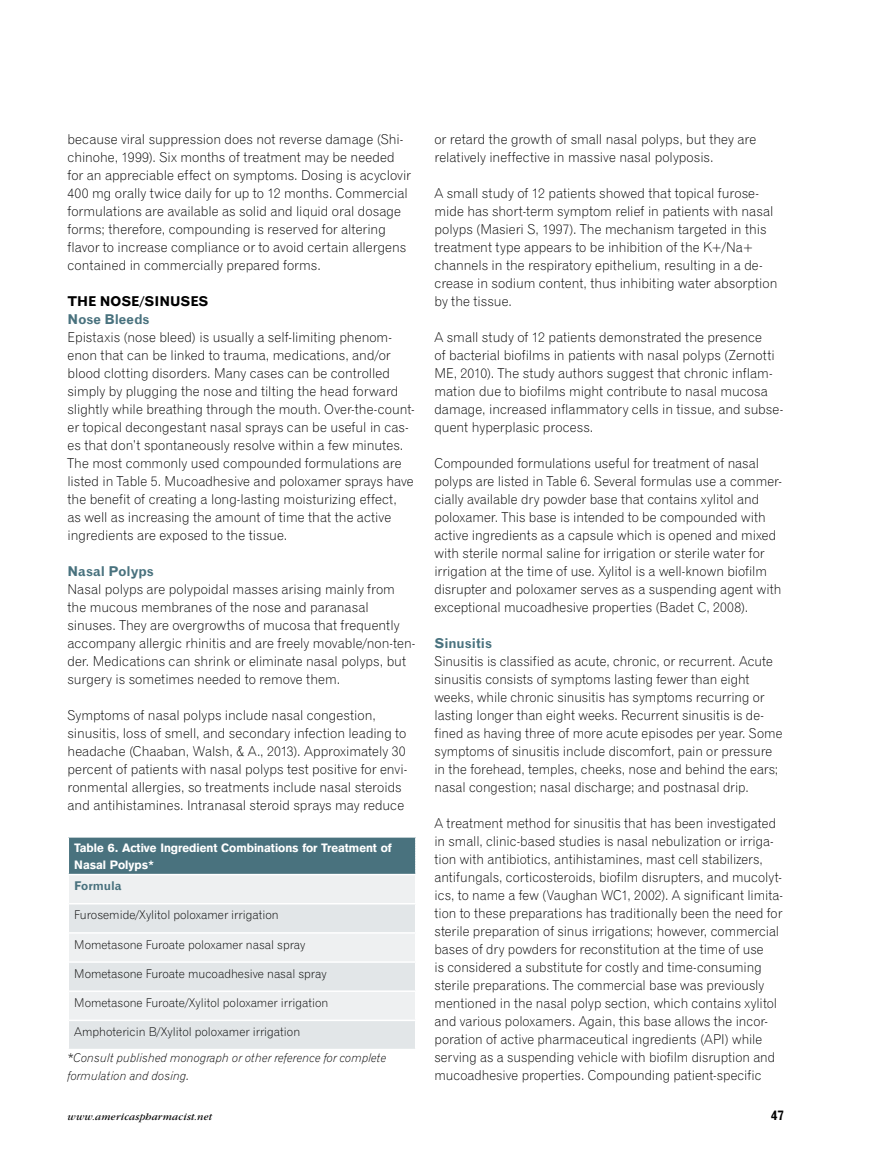
<style>
.page{position:relative;width:878px;height:1175px;background:#fff}
.page>*{position:absolute;margin:0;border:0;box-sizing:border-box;transform-origin:0 0}
.t1{font:13.5px/18px "Gothic 720 BT Light B";color:#000}
.t2{font:13.5px "Gothic 720 BT Bold B";color:#49727e}
.t3{font:13.5px "Gothic 720 BT Bold B";color:#000}
.t4{font:12px "Gothic 720 BT Light B";color:#000}
.t5{font:12px/18px "Gothic 720 BT Light Italic B";color:#000}
.t6{font:12px/16.5px "Gothic 725 BT Black A";color:#fff}
.t7{font:12px "Gothic 720 BT Bold B";color:#49727e}
.t8{font:italic 10.5px "Garamond";letter-spacing:.025em;color:#000}
</style>
<div class="page">
<div style="left:68px;top:837px;width:348px;height:37px;background:#49727e"></div>
<div style="left:69px;top:875px;width:346px;height:28px;background:#eef0f1"></div>
<svg style="left:69px;top:904px;width:346px;height:144px;background:#e7eaeb"></svg>
<hr style="left:68px;top:837px;width:1px;height:36px;background:#fff">
<hr style="left:69px;top:932px;width:347px;height:1px;background:#fff">
<hr style="left:69px;top:961px;width:347px;height:1px;background:#fff">
<hr style="left:69px;top:990px;width:347px;height:2px;background:#fff">
<hr style="left:69px;top:1019px;width:347px;height:2px;background:#fff">
<svg style="left:415px;top:837px;width:1px;height:36px"></svg>
<hr style="left:68px;top:873px;width:348px;height:2px;background:#fff">
<p class="t1" style="left:67px;top:130px;width:345px">because viral suppression does not reverse damage (Shi&shy;chinohe, 1999). Six months of treatment may be needed for an appreciable effect on symptoms. Dosing is acyclovir 400 mg orally twice daily for up to 12 months. Commercial formulations are available as solid and liquid oral dosage forms; therefore, compounding is reserved for altering flavor to increase compliance or to avoid certain allergens contained in commercially prepared forms.</p>
<p class="t3" style="left:67px;top:293px;width:142px">THE NOSE/SINUSES</p>
<p class="t2" style="left:67px;top:311px;width:84px">Nose Bleeds</p>
<p class="t1" style="left:67px;top:328px;width:349px">Epistaxis (nose bleed) is usually a self-limiting phenom&shy;enon that can be linked to trauma, medications, and/or blood clotting disorders. Many cases can be controlled simply by plugging the nose and tilting the head forward slightly while breathing through the mouth. Over-the-count&shy;er topical decongestant nasal sprays can be useful in cas&shy;es that don’t spontaneously resolve within a few minutes.<br>The most commonly used compounded formulations are listed in Table 5. Mucoadhesive and poloxamer sprays have the benefit of creating a long-lasting moisturizing effect,<br>as well as increasing the amount of time that the active ingredients are exposed to the tissue.</p>
<p class="t2" style="left:67px;top:563px;width:88px">Nasal Polyps</p>
<p class="t1" style="left:67px;top:580px;width:349px">Nasal polyps are polypoidal masses arising mainly from the mucous membranes of the nose and paranasal sinuses. They are overgrowths of mucosa that frequently accompany allergic rhinitis and are freely movable/non-ten&shy;der. Medications can shrink or eliminate nasal polyps, but surgery is sometimes needed to remove them.</p>
<p class="t1" style="left:67px;top:706px;width:341px">Symptoms of nasal polyps include nasal congestion, sinusitis, loss of smell, and secondary infection leading to headache (Chaaban, Walsh, &amp; A., 2013). Approximately 30 percent of patients with nasal polyps test positive for envi&shy;ronmental allergies, so treatments include nasal steroids and antihistamines. Intranasal steroid sprays may reduce</p>
<p class="t6" style="left:74px;top:839px;width:319px">Table 6. Active Ingredient Combinations for Treatment of<br>Nasal Polyps*</p>
<p class="t7" style="left:74px;top:878px;width:49px">Formula</p>
<p class="t4" style="left:74px;top:907px;width:206px">Furosemide/Xylitol poloxamer irrigation</p>
<p class="t4" style="left:74px;top:937px;width:232px">Mometasone Furoate poloxamer nasal spray</p>
<p class="t4" style="left:74px;top:966px;width:254px">Mometasone Furoate mucoadhesive nasal spray</p>
<p class="t4" style="left:74px;top:995px;width:255px">Mometasone Furoate/Xylitol poloxamer irrigation</p>
<p class="t4" style="left:74px;top:1024px;width:227px">Amphotericin B/Xylitol poloxamer irrigation</p>
<p class="t5" style="left:67px;top:1048px;width:320px">*Consult published monograph or other reference for complete formulation and dosing.</p>
<p class="t1" style="left:434px;top:130px;width:323px">or retard the growth of small nasal polyps, but they are relatively ineffective in massive nasal polyposis.</p>
<p class="t1" style="left:434px;top:184px;width:344px">A small study of 12 patients showed that topical furose&shy;mide has short-term symptom relief in patients with nasal polyps (Masieri S, 1997). The mechanism targeted in this treatment type appears to be inhibition of the K+/Na+ channels in the respiratory epithelium, resulting in a de&shy;crease in sodium content, thus inhibiting water absorption by the tissue.</p>
<p class="t1" style="left:434px;top:328px;width:350px">A small study of 12 patients demonstrated the presence<br>of bacterial biofilms in patients with nasal polyps (Zernotti ME, 2010). The study authors suggest that chronic inflam&shy;mation due to biofilms might contribute to nasal mucosa damage, increased inflammatory cells in tissue, and subse&shy;quent hyperplasic process.</p>
<p class="t1" style="left:434px;top:454px;width:349px">Compounded formulations useful for treatment of nasal polyps are listed in Table 6. Several formulas use a commer&shy;cially available dry powder base that contains xylitol and poloxamer. This base is intended to be compounded with active ingredients as a capsule which is opened and mixed with sterile normal saline for irrigation or sterile water for irrigation at the time of use. Xylitol is a well-known biofilm disrupter and poloxamer serves as a suspending agent with exceptional mucoadhesive properties (Badet C, 2008).</p>
<p class="t2" style="left:434px;top:635px;width:59px">Sinusitis</p>
<p class="t1" style="left:434px;top:652px;width:349px">Sinusitis is classified as acute, chronic, or recurrent. Acute sinusitis consists of symptoms lasting fewer than eight weeks, while chronic sinusitis has symptoms recurring or lasting longer than eight weeks. Recurrent sinusitis is de&shy;fined as having three of more acute episodes per year. Some symptoms of sinusitis include discomfort, pain or pressure in the forehead, temples, cheeks, nose and behind the ears; nasal congestion; nasal discharge; and postnasal drip.</p>
<p class="t1" style="left:434px;top:814px;width:350px">A treatment method for sinusitis that has been investigated in small, clinic-based studies is nasal nebulization or irriga&shy;tion with antibiotics, antihistamines, mast cell stabilizers, antifungals, corticosteroids, biofilm disrupters, and mucolyt&shy;ics, to name a few (Vaughan WC1, 2002). A significant limita&shy;tion to these preparations has traditionally been the need for sterile preparation of sinus irrigations; however, commercial bases of dry powders for reconstitution at the time of use<br>is considered a substitute for costly and time-consuming sterile preparations. The commercial base was previously mentioned in the nasal polyp section, which contains xylitol and various poloxamers. Again, this base allows the incor&shy;poration of active pharmaceutical ingredients (API) while serving as a suspending vehicle with biofilm disruption and mucoadhesive properties. Compounding patient-specific</p>
<p class="t8" style="left:68px;top:1111px;width:146px">www.americaspharmacist.net</p>
<p class="t3" style="left:770px;top:1107px;width:15px">47</p>
</div>
